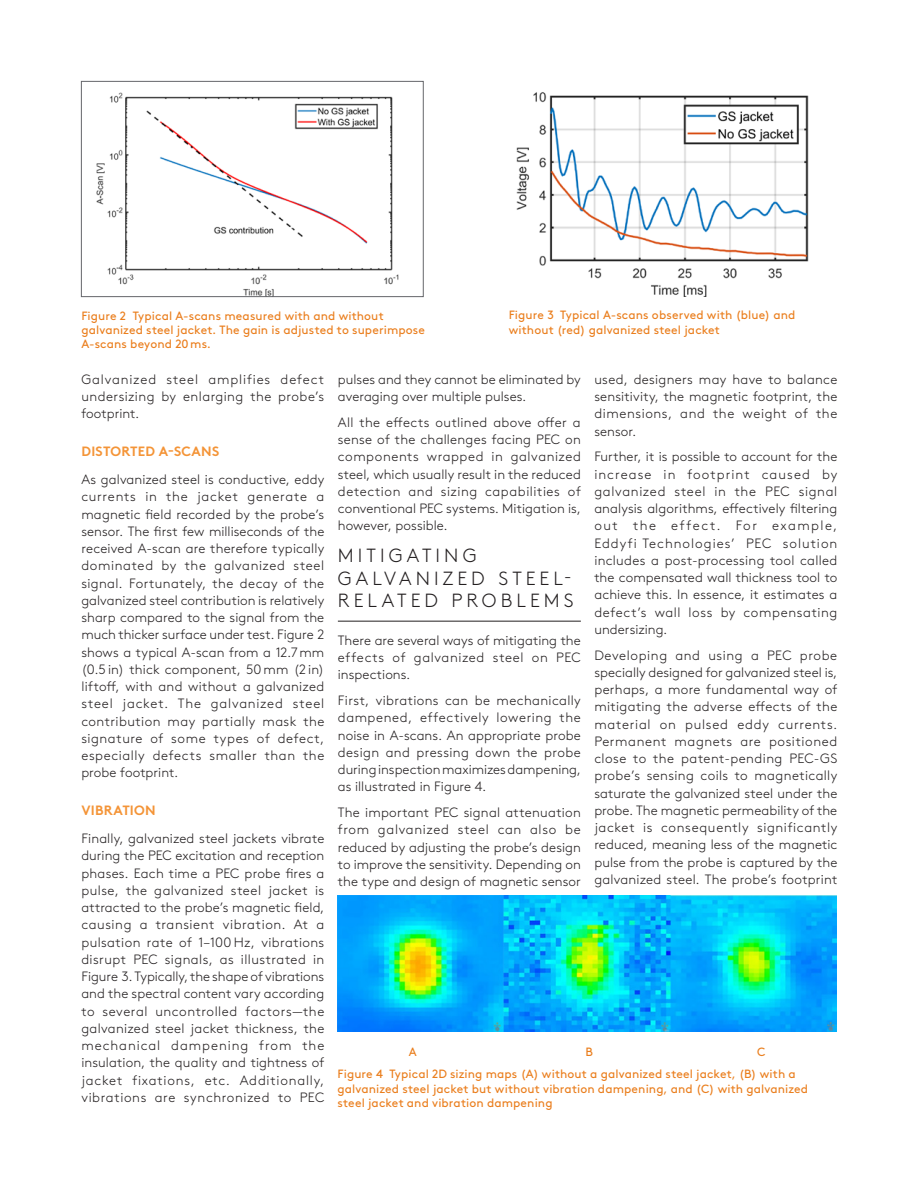
<style>
.page{position:relative;width:918px;height:1188px;background:#fff}
.page>*{position:absolute;margin:0;border:0;box-sizing:border-box;transform-origin:0 0}
.Sur-titre_p1{font:300 19.05px/22.8px "Brown Std";letter-spacing:.21em;color:#231f20}
.Texte_courant_gauche{font:300 13.5px/17.2px "Brown Std";letter-spacing:.01em;color:#231f20;text-align:justify}
.Sous-titre_gauche{font:700 13.5px "Brown Std";letter-spacing:.02em;color:#f49437}
.Vignette{font:12px/14.4px "Brown Std";letter-spacing:.01em;color:#ea7e1d}
</style>
<div class="page">
<img style="left:96px;top:92px;width:303px;height:203px">
<div style="left:81px;top:81px;width:343px;height:216px;border:1px solid #65666a"></div>
<img style="left:516px;top:92px;width:293px;height:205px">
<img style="left:338px;top:895px;width:499px;height:137px">
<hr style="left:338px;top:621px;width:243px;height:1px;background:#231f20">
<p class="Vignette" style="left:509px;top:308px;width:288px">Figure 3 Typical A-scans observed with (blue) and without (red) galvanized steel jacket</p>
<p class="Vignette" style="left:81px;top:308px;width:345px">Figure 2 Typical A-scans measured with and without galvanized steel jacket. The gain is adjusted to superimpose<br>A-scans beyond 20ms.</p>
<p class="Texte_courant_gauche" style="left:81px;top:371px;width:245px">Galvanized steel amplifies defect undersizing by enlarging the probe’s footprint.</p>
<p class="Sous-titre_gauche" style="left:81px;top:443px;width:139px">DISTORTED A-SCANS</p>
<p class="Texte_courant_gauche" style="left:81px;top:471px;width:245px">As galvanized steel is conductive, eddy currents in the jacket generate a magnetic field recorded by the probe’s sensor. The first few milliseconds of the received A-scan are therefore typically dominated by the galvanized steel signal. Fortunately, the decay of the galvanized steel contribution is relatively sharp compared to the signal from the much thicker surface under test. Figure 2 shows a typical A-scan from a 12.7mm (0.5 in) thick component, 50 mm (2 in) liftoff, with and without a galvanized steel jacket. The galvanized steel contribution may partially mask the signature of some types of defect, especially defects smaller than the probe footprint.</p>
<p class="Sous-titre_gauche" style="left:81px;top:802px;width:76px">VIBRATION</p>
<p class="Texte_courant_gauche" style="left:81px;top:830px;width:245px">Finally, galvanized steel jackets vibrate during the PEC excitation and reception phases. Each time a PEC probe fires a pulse, the galvanized steel jacket is attracted to the probe’s magnetic field, causing a transient vibration. At a pulsation rate of 1–100 Hz, vibrations disrupt PEC signals, as illustrated in Figure 3. Typically, the shape of vibrations and the spectral content vary according to several uncontrolled factors—the galvanized steel jacket thickness, the mechanical dampening from the insulation, the quality and tightness of jacket fixations, etc. Additionally, vibrations are synchronized to PEC</p>
<p class="Texte_courant_gauche" style="left:338px;top:371px;width:244px">pulses and they cannot be eliminated by averaging over multiple pulses.</p>
<p class="Texte_courant_gauche" style="left:338px;top:414px;width:245px">All the effects outlined above offer a sense of the challenges facing PEC on components wrapped in galvanized steel, which usually result in the reduced detection and sizing capabilities of conventional PEC systems. Mitigation is, however, possible.</p>
<p class="Sur-titre_p1" style="left:338px;top:544px;width:237px">MITIGATING<br>GALVANIZED STEEL-<br>RELATED PROBLEMS</p>
<p class="Texte_courant_gauche" style="left:338px;top:632px;width:244px">There are several ways of mitigating the effects of galvanized steel on PEC inspections.</p>
<p class="Texte_courant_gauche" style="left:338px;top:692px;width:245px">First, vibrations can be mechanically dampened, effectively lowering the noise in A-scans. An appropriate probe design and pressing down the probe during inspection maximizes dampening, as illustrated in Figure 4.</p>
<p class="Texte_courant_gauche" style="left:338px;top:804px;width:245px">The important PEC signal attenuation from galvanized steel can also be reduced by adjusting the probe’s design to improve the sensitivity. Depending on the type and design of magnetic sensor</p>
<p class="Texte_courant_gauche" style="left:594px;top:371px;width:245px">used, designers may have to balance sensitivity, the magnetic footprint, the dimensions, and the weight of the sensor.</p>
<p class="Texte_courant_gauche" style="left:594px;top:448px;width:245px">Further, it is possible to account for the increase in footprint caused by galvanized steel in the PEC signal analysis algorithms, effectively filtering out the effect. For example, Eddyfi Technologies’ PEC solution includes a post-processing tool called the compensated wall thickness tool to achieve this. In essence, it estimates a defect’s wall loss by compensating undersizing.</p>
<p class="Texte_courant_gauche" style="left:594px;top:646px;width:245px">Developing and using a PEC probe specially designed for galvanized steel is, perhaps, a more fundamental way of mitigating the adverse effects of the material on pulsed eddy currents.<br>Permanent magnets are positioned close to the patent-pending PEC-GS probe’s sensing coils to magnetically saturate the galvanized steel under the probe. The magnetic permeability of the jacket is consequently significantly reduced, meaning less of the magnetic pulse from the probe is captured by the galvanized steel. The probe’s footprint</p>
<p class="Vignette" style="left:409px;top:1044px;width:9px">A</p>
<p class="Vignette" style="left:585px;top:1044px;width:9px">B</p>
<p class="Vignette" style="left:757px;top:1044px;width:10px">C</p>
<p class="Vignette" style="left:338px;top:1067px;width:472px">Figure 4 Typical 2D sizing maps (A) without a galvanized steel jacket, (B) with a galvanized steel jacket but without vibration dampening, and (C) with galvanized steel jacket and vibration dampening</p>
</div>
